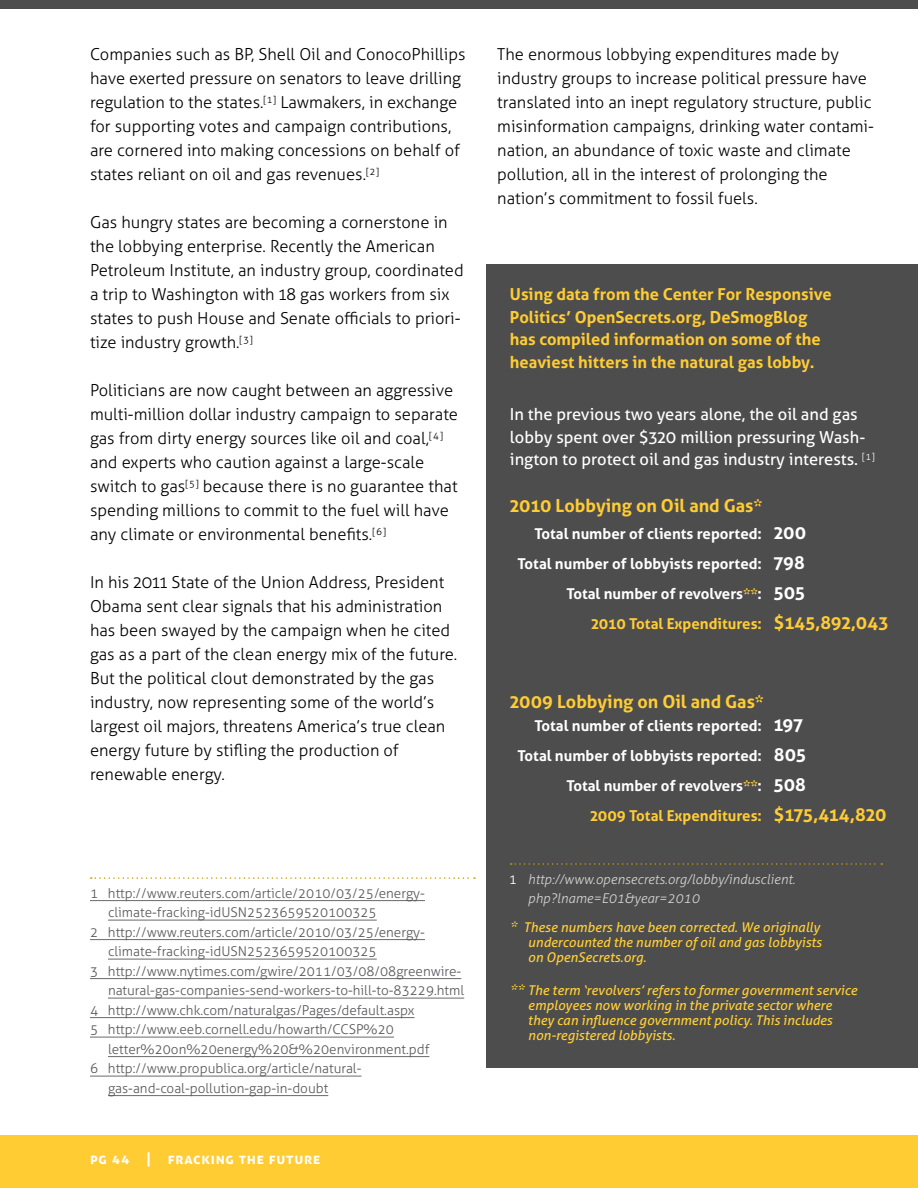
<style>
.page{position:relative;width:918px;height:1188px;background:#fff}
.page>*{position:absolute;margin:0;border:0;box-sizing:border-box;transform-origin:0 0}
.Lobbying__Data{font:700 18px "Aller";color:#fc3}
.Lobbying__Data-2{font:700 18px "Aller";color:#fff}
.t1{font:300 16.5px/24px "Aller";color:#000}
.t2{font:700 16.5px/22.5px "Aller";color:#fc3}
.t3{font:16.5px/22.5px "Aller";color:#fff}
.Lobbying__Data-3{font:700 15px/30px "Aller";color:#fff;text-align:right}
.Footnote_Text{font:300 13.5px/19.5px "Aller";color:#58595b}
.Lobbying__Data-4{font:italic 13.5px/15px "Aller";color:#ffce35}
.Footnote_Text-2{font:italic 300 13.5px/19.5px "Aller";color:#d1d3d4}
.s1{color:#ffce35}
.s2{color:#fc3}
.s3{font-style:normal;color:#fff}
.s4{font-size:15px}
</style>
<div class="page">
<div style="left:0;top:1136px;width:918px;height:52px;background:#fc3"></div>
<svg style="left:91px;top:877px;width:384px;height:2px"></svg>
<hr style="left:90px;top:900px;width:335px;height:1px;background:#696969">
<hr style="left:108px;top:920px;width:269px;height:1px;background:#696969">
<hr style="left:90px;top:939px;width:335px;height:1px;background:#696969">
<hr style="left:108px;top:959px;width:269px;height:1px;background:#696969">
<hr style="left:90px;top:978px;width:371px;height:1px;background:#696969">
<hr style="left:108px;top:998px;width:356px;height:1px;background:#696969">
<hr style="left:90px;top:1017px;width:325px;height:1px;background:#696969">
<hr style="left:90px;top:1037px;width:304px;height:1px;background:#696969">
<hr style="left:108px;top:1056px;width:321px;height:1px;background:#696969">
<hr style="left:90px;top:1076px;width:271px;height:1px;background:#696969">
<hr style="left:108px;top:1095px;width:220px;height:1px;background:#696969">
<div style="left:486px;top:265px;width:432px;height:803px;background:#4d4d4d"></div>
<svg style="left:511px;top:863px;width:371px;height:2px"></svg>
<div style="left:0;top:0;width:918px;height:9px;background:#4d4d4d"></div>
<p class="t1" style="left:90px;top:42px;width:377px">Companies such as BP, Shell Oil and ConocoPhillips have exerted pressure on senators to leave drilling regulation to the states.<sup>[</sup> <sup>1</sup> <sup>]</sup> Lawmakers, in exchange for supporting votes and campaign contributions, are cornered into making concessions on behalf of states reliant on oil and gas revenues.<sup>[</sup> <sup>2</sup> <sup>]</sup></p>
<p class="t1" style="left:90px;top:210px;width:375px">Gas hungry states are becoming a cornerstone in the lobbying enterprise. Recently the American Petroleum Institute, an industry group, coordinated a trip to Washington with 18 gas workers from six states to push House and Senate officials to priori&shy;tize industry growth.<sup>[3]</sup></p>
<p class="t1" style="left:90px;top:378px;width:370px">Politicians are now caught between an aggressive multi-million dollar industry campaign to separate gas from dirty energy sources like oil and coal,<sup>[4] </sup>and experts who caution against a large-scale switch to gas<sup>[5]</sup> because there is no guarantee that spending millions to commit to the fuel will have any climate or environmental benefits.<sup>[6]</sup></p>
<p class="t1" style="left:90px;top:570px;width:369px">In his 2011 State of the Union Address, President Obama sent clear signals that his administration has been swayed by the campaign when he cited gas as a part of the clean energy mix of the future.<br>But the political clout demonstrated by the gas industry, now representing some of the world’s largest oil majors, threatens America’s true clean energy future by stifling the production of renewable energy.</p>
<p class="Footnote_Text" style="left:108px;top:883px;width:319px;text-indent:-18px">1 http://www.reuters.com/article/2010/03/25/energy&shy;climate-fracking-idUSN2523659520100325</p>
<p class="Footnote_Text" style="left:108px;top:922px;width:319px;text-indent:-18px">2 http://www.reuters.com/article/2010/03/25/energy&shy;climate-fracking-idUSN2523659520100325</p>
<p class="Footnote_Text" style="left:90px;top:961px;width:376px;text-align:right">3 http://www.nytimes.com/gwire/2011/03/08/08greenwire&shy;natural-gas-companies-send-workers-to-hill-to-83229.html</p>
<p class="Footnote_Text" style="left:90px;top:1000px;width:326px">4 http://www.chk.com/naturalgas/Pages/default.aspx</p>
<p class="Footnote_Text" style="left:108px;top:1020px;width:323px;text-indent:-18px">5 http://www.eeb.cornell.edu/howarth/CCSP%20 letter%20on%20energy%20&amp;%20environment.pdf</p>
<p class="Footnote_Text" style="left:108px;top:1059px;width:255px;text-indent:-18px">6 http://www.propublica.org/article/natural&shy;gas-and-coal-pollution-gap-in-doubt</p>
<p class="Lobbying__Data-3" style="left:90px;top:1144px;width:232px">Pg 44 | Fracking the Future</p>
<p class="t1" style="left:497px;top:42px;width:378px">The enormous lobbying expenditures made by industry groups to increase political pressure have translated into an inept regulatory structure, public misinformation campaigns, drinking water contami&shy;nation, an abundance of toxic waste and climate pollution, all in the interest of prolonging the nation’s commitment to fossil fuels.</p>
<p class="t2" style="left:510px;top:283px;width:323px">Using data from the Center For Responsive Politics’ OpenSecrets.org, DeSmogBlog has compiled information on some of the heaviest hitters in the natural gas lobby.</p>
<p class="t3" style="left:510px;top:403px;width:366px">In the previous two years alone, the oil and gas lobby spent over $320 million pressuring Wash&shy;ington to protect oil and gas industry interests. <sup>[</sup> <sup>1</sup> <sup>]</sup></p>
<p class="Lobbying__Data" style="left:510px;top:494px;width:254px">2010 Lobbying on Oil and Gas*</p>
<p class="Lobbying__Data-3" style="left:518px;top:518px;width:246px">Total number of clients reported:<br>Total number of lobbyists reported:<br>Total number of revolvers<span class="s1">**</span>:<br><span class="s2">2010 Total Expenditures:</span></p>
<p class="Lobbying__Data-2" style="left:774px;top:521px;width:34px">200</p>
<p class="Lobbying__Data-2" style="left:774px;top:551px;width:32px">798</p>
<p class="Lobbying__Data-2" style="left:774px;top:581px;width:33px">505</p>
<p class="Lobbying__Data" style="left:774px;top:611px;width:116px">$145,892,043</p>
<p class="Lobbying__Data" style="left:510px;top:691px;width:255px">2009 Lobbying on Oil and Gas*</p>
<p class="Lobbying__Data-3" style="left:518px;top:710px;width:246px">Total number of clients reported:<br>Total number of lobbyists reported:<br>Total number of revolvers<span class="s1">**</span>:<br><span class="s2">2009 Total Expenditures:</span></p>
<p class="Lobbying__Data-2" style="left:774px;top:713px;width:30px">197</p>
<p class="Lobbying__Data-2" style="left:774px;top:743px;width:33px">805</p>
<p class="Lobbying__Data-2" style="left:774px;top:773px;width:33px">508</p>
<p class="Lobbying__Data" style="left:774px;top:803px;width:114px">$175,414,820</p>
<p class="Footnote_Text-2" style="left:528px;top:869px;width:269px;text-indent:-18px"><span class="s3">1</span> http://www.opensecrets.org/lobby/indusclient. php?lname=E01&amp;year=2010</p>
<p class="Lobbying__Data-4" style="left:528px;top:919px;width:295px;text-indent:-18px"><span class="s4">*</span> These numbers have been corrected. We originally undercounted the number of oil and gas lobbyists on OpenSecrets.org.</p>
<p class="Lobbying__Data-4" style="left:528px;top:982px;width:331px;text-indent:-18px"><span class="s4">**</span> The term ‘revolvers’ refers to former government service employees now working in the private sector where they can influence government policy. This includes non-registered lobbyists.</p>
</div>
